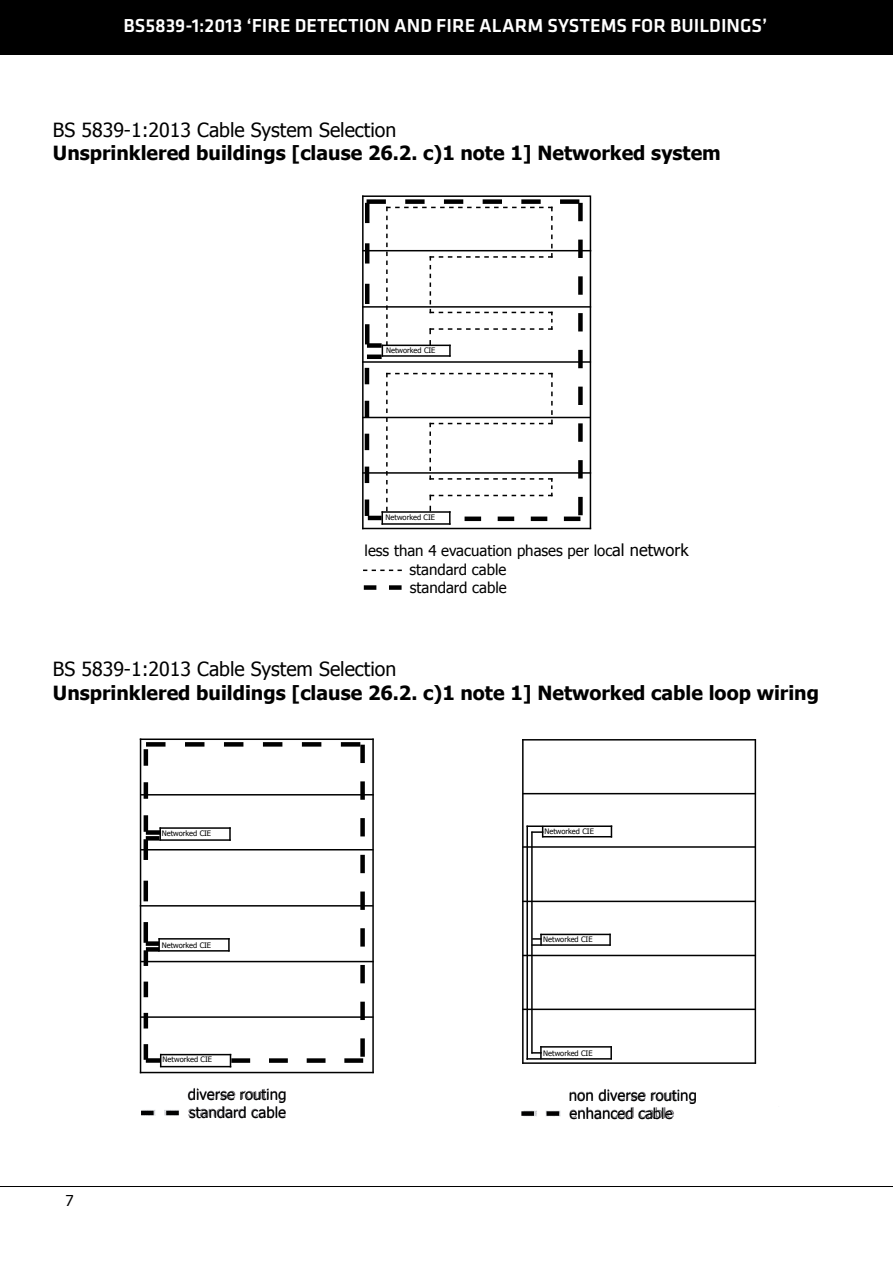
<style>
.page{position:relative;width:893px;height:1263px;background:#fff}
.page>*{position:absolute;margin:0;border:0;box-sizing:border-box;transform-origin:0 0}
.t1{font:700 19.5px "Tahoma";color:#000}
.t2{font:19.5px "Tahoma";color:#000}
.t3{font:500 19.5px "Klavika Basic";color:#fff}
.t4{font:15px/18.3px "Tahoma";color:#000}
.t5{font:7.5px "Tahoma";color:#000}
.s1{font-size:16.5px}
</style>
<div class="page">
<div style="left:0;top:0;width:893px;height:54px;background:#000"></div>
<hr style="left:0;top:1186px;width:893px;height:1px;background:#000">
<hr style="left:362px;top:195px;width:228px;height:2px;background:#000">
<hr style="left:362px;top:196px;width:2px;height:333px;background:#000">
<hr style="left:590px;top:195px;width:1px;height:334px;background:#000">
<hr style="left:362px;top:528px;width:229px;height:1px;background:#000">
<hr style="left:362px;top:472px;width:229px;height:2px;background:#000">
<hr style="left:362px;top:417px;width:229px;height:1px;background:#000">
<hr style="left:362px;top:361px;width:229px;height:2px;background:#000">
<hr style="left:362px;top:306px;width:229px;height:2px;background:#000">
<hr style="left:362px;top:250px;width:229px;height:1px;background:#000">
<svg style="left:365px;top:199px;width:218px;height:326px"></svg>
<svg style="left:363px;top:569px;width:39px;height:2px"></svg>
<svg style="left:364px;top:585px;width:38px;height:5px"></svg>
<img style="left:141px;top:1088px;width:555px;height:31px">
<hr style="left:140px;top:738px;width:234px;height:2px;background:#000">
<hr style="left:372px;top:738px;width:2px;height:335px;background:#000">
<hr style="left:140px;top:1072px;width:234px;height:1px;background:#000">
<hr style="left:140px;top:738px;width:1px;height:335px;background:#000">
<hr style="left:140px;top:794px;width:234px;height:1px;background:#000">
<hr style="left:140px;top:849px;width:233px;height:1px;background:#000">
<hr style="left:140px;top:905px;width:233px;height:1px;background:#000">
<hr style="left:140px;top:961px;width:234px;height:1px;background:#000">
<hr style="left:140px;top:1016px;width:233px;height:2px;background:#000">
<svg style="left:144px;top:742px;width:221px;height:325px"></svg>
<hr style="left:159px;top:839px;width:72px;height:2px;background:#000">
<hr style="left:522px;top:739px;width:234px;height:1px;background:#000">
<hr style="left:755px;top:739px;width:1px;height:325px;background:#000">
<hr style="left:522px;top:1062px;width:234px;height:2px;background:#000">
<hr style="left:522px;top:739px;width:2px;height:325px;background:#000">
<hr style="left:523px;top:793px;width:233px;height:1px;background:#000">
<hr style="left:522px;top:846px;width:234px;height:2px;background:#000">
<hr style="left:522px;top:901px;width:233px;height:1px;background:#000">
<hr style="left:523px;top:955px;width:233px;height:1px;background:#000">
<hr style="left:522px;top:1008px;width:234px;height:2px;background:#000">
<hr style="left:526px;top:826px;width:2px;height:234px;background:#000">
<hr style="left:531px;top:832px;width:2px;height:221px;background:#000">
<hr style="left:526px;top:825px;width:86px;height:2px;background:#000">
<hr style="left:542px;top:836px;width:70px;height:1px;background:#000">
<svg style="left:531px;top:827px;width:12px;height:10px"></svg>
<hr style="left:526px;top:1058px;width:86px;height:1px;background:#000">
<svg style="left:610px;top:1047px;width:2px;height:12px"></svg>
<hr style="left:540px;top:1046px;width:72px;height:1px;background:#000">
<svg style="left:531px;top:1046px;width:11px;height:13px"></svg>
<hr style="left:531px;top:944px;width:80px;height:2px;background:#000">
<svg style="left:532px;top:934px;width:10px;height:12px"></svg>
<hr style="left:540px;top:934px;width:71px;height:1px;background:#000">
<svg style="left:609px;top:934px;width:2px;height:12px"></svg>
<svg style="left:141px;top:1111px;width:38px;height:4px"></svg>
<svg style="left:521px;top:1111px;width:38px;height:5px"></svg>
<p class="t3" style="left:124px;top:12px;width:645px">BS5839-1:2013 ‘FIRE DETECTION AND FIRE ALARM SYSTEMS FOR BUILDINGS’</p>
<p class="t2" style="left:53px;top:117px;width:345px">BS 5839-1:2013 Cable System Selection</p>
<p class="t1" style="left:53px;top:140px;width:669px">Unsprinklered buildings [clause 26.2. c)1 note 1] Networked system</p>
<p class="t5" style="left:386px;top:345px;width:51px">Networked CIE</p>
<p class="t5" style="left:386px;top:512px;width:51px">Networked CIE</p>
<p class="t4" style="left:409px;top:541px;width:281px;text-indent:-45px">less than 4 evacuation phases per loc<span class="s1">al network </span>standard cable<br>standard cable</p>
<p class="t2" style="left:53px;top:656px;width:345px">BS 5839-1:2013 Cable System Selection</p>
<p class="t1" style="left:53px;top:679px;width:768px">Unsprinklered buildings [clause 26.2. c)1 note 1] Networked cable loop wiring</p>
<p class="t5" style="left:162px;top:828px;width:51px">Networked CIE</p>
<p class="t5" style="left:162px;top:940px;width:51px">Networked CIE</p>
<p class="t5" style="left:163px;top:1055px;width:51px">Networked CIE</p>
<p class="t5" style="left:544px;top:826px;width:51px">Networked CIE</p>
<p class="t5" style="left:543px;top:934px;width:51px">Networked CIE</p>
<p class="t5" style="left:543px;top:1048px;width:51px">Networked CIE</p>
<p class="t4" style="left:188px;top:1085px;width:100px">diverse routing</p>
<p class="t4" style="left:569px;top:1085px;width:130px">non diverse routing</p>
<p class="t4" style="left:66px;top:1191px;width:10px">7</p>
<p class="t4" style="left:189px;top:1103px;width:98px">standard cable</p>
<p class="t4" style="left:569px;top:1103px;width:105px">enhanced cable</p>
</div>
